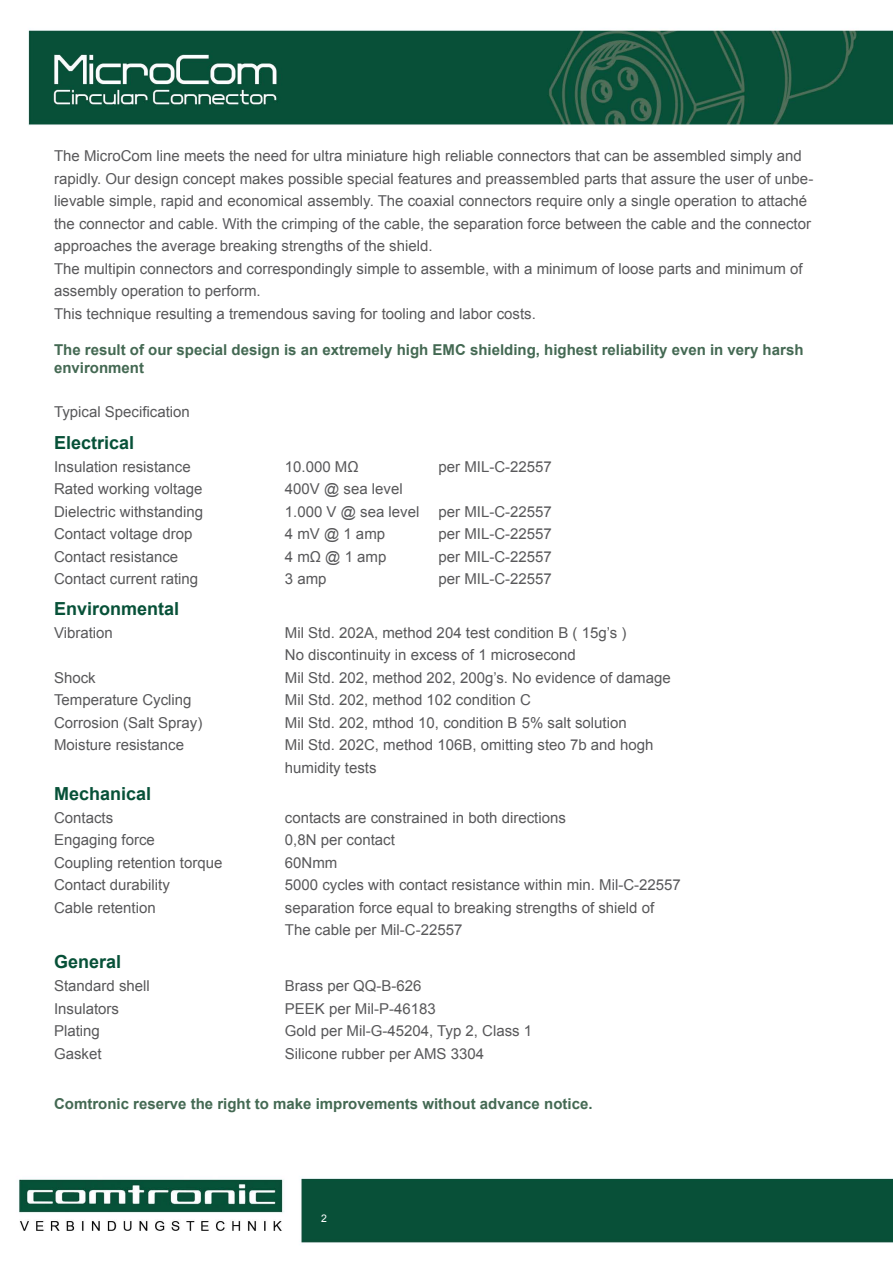
<style>
.page{position:relative;width:893px;height:1263px;background:#fff}
.page>*{position:absolute;margin:0;border:0;box-sizing:border-box;transform-origin:0 0}
.t1{font:700 18px "Arial";color:#075138}
.t2{font:15px/22.5px "Arial";color:#58585a}
.t3{font:700 15px/18px "Arial";color:#446953}
.t4{font:10.5px "Arial";color:#fff}
</style>
<div class="page">
<img style="left:18px;top:30px;width:875px;height:1213px">
<p class="t2" style="left:54px;top:145px;width:761px">The MicroCom line meets the need for ultra miniature high reliable connectors that can be assembled simply and rapidly. Our design concept makes possible special features and preassembled parts that assure the user of unbe&shy;lievable simple, rapid and economical assembly. The coaxial connectors require only a single operation to attaché the connector and cable. With the crimping of the cable, the separation force between the cable and the connector approaches the average breaking strengths of the shield.<br>The multipin connectors and correspondingly simple to assemble, with a minimum of loose parts and minimum of assembly operation to perform.<br>This technique resulting a tremendous saving for tooling and labor costs.</p>
<p class="t3" style="left:54px;top:341px;width:751px">The result of our special design is an extremely high EMC shielding, highest reliability even in very harsh environment</p>
<p class="t2" style="left:54px;top:400px;width:137px">Typical Specification</p>
<p class="t1" style="left:54px;top:431px;width:82px">Electrical</p>
<p class="t2" style="left:54px;top:455px;width:151px">Insulation resistance<br>Rated working voltage<br>Dielectric withstanding<br>Contact voltage drop<br>Contact resistance<br>Contact current rating</p>
<p class="t2" style="left:54px;top:621px;width:60px">Vibration</p>
<p class="t2" style="left:54px;top:666px;width:150px">Shock<br>Temperature Cycling<br>Corrosion (Salt Spray)<br>Moisture resistance</p>
<p class="t1" style="left:54px;top:597px;width:127px">Environmental</p>
<p class="t1" style="left:54px;top:781px;width:99px">Mechanical</p>
<p class="t2" style="left:54px;top:806px;width:170px">Contacts<br>Engaging force<br>Coupling retention torque<br>Contact durability<br>Cable retention</p>
<p class="t1" style="left:54px;top:950px;width:69px">General</p>
<p class="t2" style="left:54px;top:975px;width:97px">Standard shell<br>Insulators<br>Plating<br>Gasket</p>
<p class="t2" style="left:285px;top:456px;width:136px">10.000 MΩ<br>400V @ sea level<br>1.000 V @ sea level<br>4 mV @ 1 amp<br>4 mΩ @ 1 amp<br>3 amp</p>
<p class="t2" style="left:285px;top:621px;width:387px">Mil Std. 202A, method 204 test condition B ( 15g’s )<br>No discontinuity in excess of 1 microsecond<br>Mil Std. 202, method 202, 200g’s. No evidence of damage Mil Std. 202, method 102 condition C<br>Mil Std. 202, mthod 10, condition B 5% salt solution<br>Mil Std. 202C, method 106B, omitting steo 7b and hogh humidity tests</p>
<p class="t2" style="left:285px;top:806px;width:397px">contacts are constrained in both directions<br>0,8N per contact<br>60Nmm<br>5000 cycles with contact resistance within min. Mil-C-22557 separation force equal to breaking strengths of shield of The cable per Mil-C-22557</p>
<p class="t2" style="left:438px;top:456px;width:115px">per MIL-C-22557</p>
<p class="t2" style="left:438px;top:501px;width:115px;text-align:justify">per MIL-C-22557 per MIL-C-22557 per MIL-C-22557 per MIL-C-22557</p>
<p class="t2" style="left:285px;top:975px;width:249px">Brass per QQ-B-626<br>PEEK per Mil-P-46183<br>Gold per Mil-G-45204, Typ 2, Class 1<br>Silicone rubber per AMS 3304</p>
<p class="t3" style="left:54px;top:1095px;width:540px">Comtronic reserve the right to make improvements without advance notice.</p>
<p class="t4" style="left:321px;top:1211px;width:7px">2</p>
</div>
